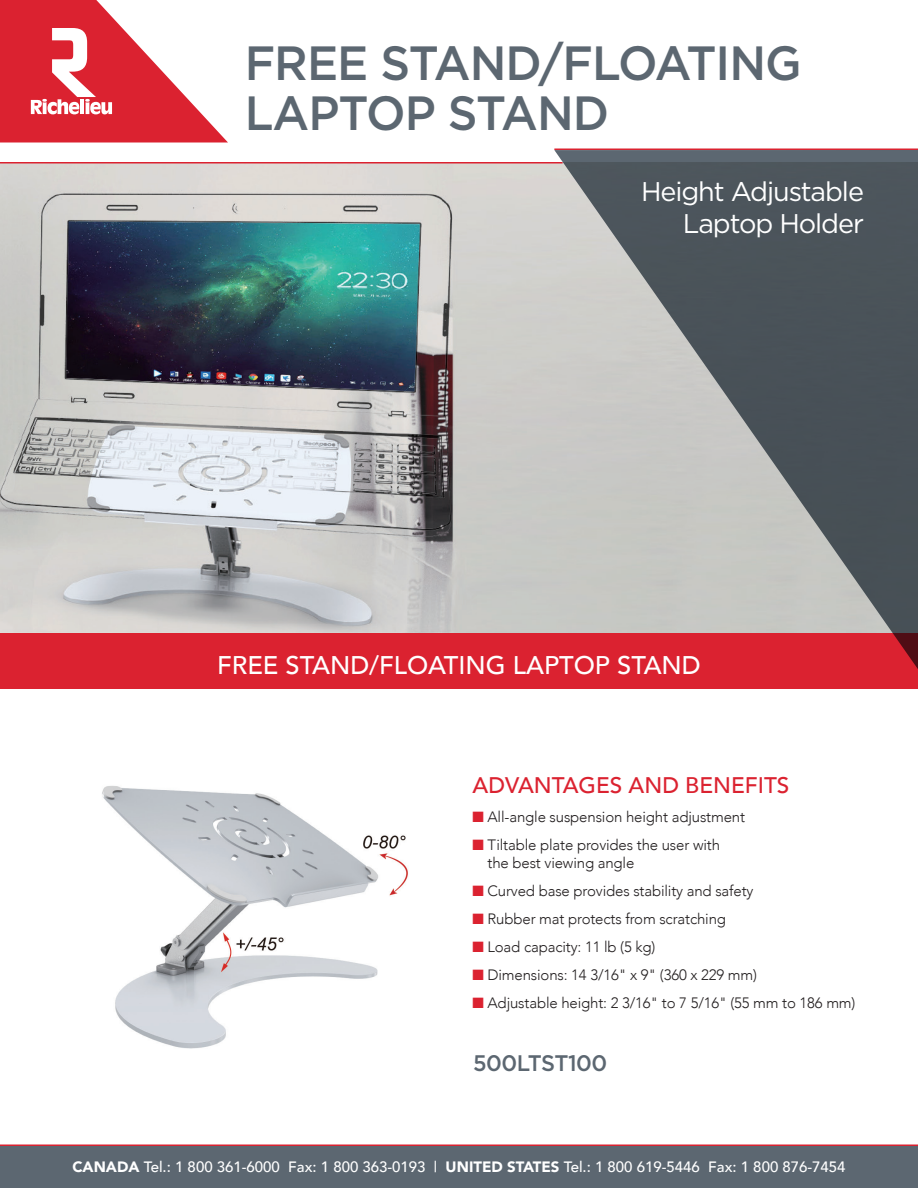
<style>
.page{position:relative;width:918px;height:1188px;background:#fff}
.page>*{position:absolute;margin:0;border:0;box-sizing:border-box;transform-origin:0 0}
.UNE-Product_Name{font:500 48px/49.5px "Gotham";letter-spacing:-.02em;color:#5c6771}
.Boite_-_Gros{font:27px/31.5px "Gotham";letter-spacing:-.04em;color:#fff;text-align:right}
.UNE-Advantages_Benef{font:500 25.5px "Avenir";color:#fff}
.UNE-Advantages_Benef-2{font:500 22.5px "Avenir";color:#db2230}
.UNE-Product_Name-2{font:500 22.5px "Gotham";letter-spacing:-.02em;color:#5c6771}
.Text_with_bullets{font:300 15px/18px "Avenir";letter-spacing:-.01em;color:#231f20}
.t1{font:500 15px "Avenir";color:#fff}
.s1{color:#db2230}
.s2{font-weight:900}
</style>
<div class="page">
<svg style="left:0;top:0;width:228px;height:142px"></svg>
<div style="left:0;top:1146px;width:918px;height:42px;background:#5c6771"></div>
<hr style="left:0;top:1144px;width:918px;height:2px;background:#db2230">
<img style="left:0;top:164px;width:554px;height:469px">
<div style="left:0;top:633px;width:918px;height:55px;background:#db2230"></div>
<hr style="left:0;top:162px;width:563px;height:2px;background:#db2230">
<svg style="left:554px;top:150px;width:364px;height:519px;background:#8a8285"></svg>
<hr style="left:554px;top:148px;width:364px;height:2px;background:#db2230">
<img style="left:102px;top:786px;width:306px;height:263px">
<p class="UNE-Product_Name" style="left:245px;top:38px;width:559px">FREE STAND/FLOATING<br>LAPTOP STAND</p>
<p class="Boite_-_Gros" style="left:641px;top:175px;width:224px">Height Adjustable<br>Laptop Holder</p>
<p class="UNE-Advantages_Benef" style="left:217px;top:643px;width:485px">FREE STAND/FLOATING LAPTOP STAND</p>
<p class="UNE-Advantages_Benef-2" style="left:472px;top:766px;width:318px">ADVANTAGES AND BENEFITS</p>
<p class="Text_with_bullets" style="left:472px;top:808px;width:274px"><span class="s1">■</span> All-angle suspension height adjustment</p>
<p class="Text_with_bullets" style="left:488px;top:836px;width:234px;text-indent:-15px"><span class="s1">■</span> Tiltable plate provides the user with the best viewing angle</p>
<p class="Text_with_bullets" style="left:472px;top:882px;width:283px"><span class="s1">■</span> Curved base provides stability and safety</p>
<p class="Text_with_bullets" style="left:472px;top:910px;width:255px"><span class="s1">■</span> Rubber mat protects from scratching</p>
<p class="Text_with_bullets" style="left:472px;top:938px;width:184px"><span class="s1">■</span> Load capacity: 11 lb (5 kg)</p>
<p class="Text_with_bullets" style="left:472px;top:966px;width:286px"><span class="s1">■</span> Dimensions: 14 3/16" x 9" (360 x 229 mm)</p>
<p class="Text_with_bullets" style="left:472px;top:994px;width:384px"><span class="s1">■</span> Adjustable height: 2 3/16" to 7 5/16" (55 mm to 186 mm)</p>
<p class="UNE-Product_Name-2" style="left:473px;top:1048px;width:136px">500LTST100</p>
<p class="t1" style="left:72px;top:1153px;width:775px"><span class="s2">CANADA</span> Tel.: 1 800 361-6000 Fax: 1 800 363-0193 | <span class="s2">UNITED STATES</span> Tel.: 1 800 619-5446 Fax: 1 800 876-7454</p>
</div>
